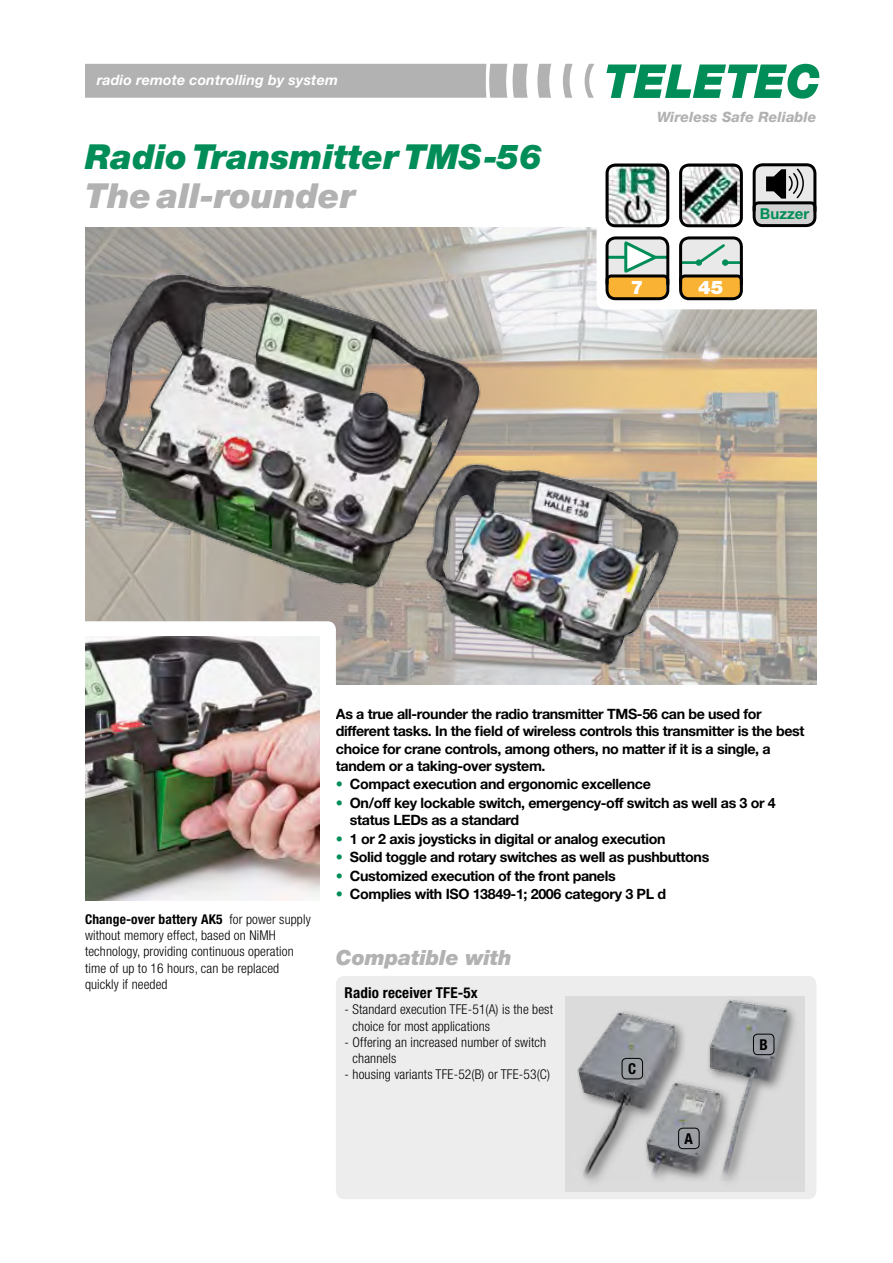
<style>
.page{position:relative;width:893px;height:1263px;background:#fff}
.page>*{position:absolute;margin:0;border:0;box-sizing:border-box;transform-origin:0 0}
.t1{font:italic 900 34.5px "Helvetica Neue";color:#008d58}
.t2{font:italic 900 34.5px "Helvetica Neue";color:#b3b2b2}
.t3{font:italic 900 21px "Helvetica Neue";letter-spacing:-.01em;color:#b3b2b2}
.t4{font:900 18.75px "Helvetica Neue";color:#fff}
.t5{font:700 condensed 15px "Helvetica Neue";letter-spacing:.01em;color:#000}
.t6{font:700 15px "Helvetica Neue";color:#008d58}
.t7{font:700 14.25px/17.2px "Helvetica Neue";letter-spacing:-.025em;color:#000}
.t8{font:italic 700 14.25px "Helvetica Neue";letter-spacing:.01em;color:#fff}
.t9{font:italic 800 14.25px "Helvetica Neue";color:#b3b2b2}
.t10{font:300 condensed 13.5px/16.2px "Helvetica Neue";letter-spacing:.01em;color:#000}
.s1{font-weight:700}
.s2{color:#008d58}
</style>
<div class="page">
<img style="left:336px;top:229px;width:480px;height:456px">
<svg style="left:597px;top:168px;width:219px;height:141px"></svg>
<img style="left:607px;top:167px;width:61px;height:59px">
<div style="left:605px;top:163px;width:64px;height:64px;border:3px solid #000;border-radius:9px"></div>
<img style="left:681px;top:167px;width:60px;height:59px">
<div style="left:679px;top:163px;width:64px;height:64px;border:3px solid #000;border-radius:9px"></div>
<div style="left:753px;top:163px;width:63px;height:64px;border:3px solid #000;border-radius:9px"></div>
<svg style="left:751px;top:166px;width:66px;height:58px;background:#a1a1a1"></svg>
<svg style="left:604px;top:239px;width:67px;height:58px;background:#cac396"></svg>
<div style="left:605px;top:236px;width:64px;height:64px;border:3px solid #000;border-radius:9px"></div>
<div style="left:679px;top:236px;width:64px;height:64px;border:3px solid #000;border-radius:9px"></div>
<svg style="left:678px;top:239px;width:66px;height:58px;background:#bfb28b"></svg>
<div style="left:336px;top:976px;width:480px;height:223px;background:#ededed;border-radius:9px"></div>
<div style="left:575px;top:997px;width:228px;height:194px;background:#dcdcdc"></div>
<img style="left:566px;top:996px;width:238px;height:184px">
<div style="left:622px;top:1058px;width:21px;height:21px;border:1px solid #000;border-radius:4px"></div>
<div style="left:753px;top:1034px;width:21px;height:21px;border:1px solid #000;border-radius:4px"></div>
<div style="left:678px;top:1128px;width:21px;height:21px;border:1px solid #000;border-radius:4px"></div>
<img style="left:349px;top:420px;width:400px;height:265px">
<img style="left:85px;top:227px;width:511px;height:422px">
<img style="left:85px;top:637px;width:234px;height:263px">
<svg style="left:537px;top:64px;width:14px;height:34px"></svg>
<svg style="left:563px;top:64px;width:10px;height:34px"></svg>
<svg style="left:513px;top:64px;width:15px;height:34px"></svg>
<svg style="left:585px;top:64px;width:9px;height:34px"></svg>
<div style="left:85px;top:64px;width:422px;height:34px;background:#b3b2b2"></div>
<svg style="left:606px;top:64px;width:213px;height:35px"></svg>
<p class="t8" style="left:97px;top:71px;width:243px">radio remote controlling by system</p>
<h1 class="t1" style="left:85px;top:136px;width:459px">Radio Transmitter TMS-56</h1>
<h1 class="t2" style="left:85px;top:175px;width:272px">The all-rounder</h1>
<p class="t9" style="left:657px;top:108px;width:161px">Wireless Safe Reliable</p>
<h3 class="t4" style="left:631px;top:276px;width:14px">7</h3>
<h3 class="t4" style="left:698px;top:276px;width:27px">45</h3>
<p class="t6" style="left:760px;top:204px;width:51px">Buzzer</p>
<p class="t10" style="left:85px;top:911px;width:227px"><span class="s1">Change-over battery AK5</span> for power supply without memory effect, based on NiMH technology, providing continuous operation time of up to 16 hours, can be replaced quickly if needed</p>
<p class="t7" style="left:336px;top:705px;width:470px">As a true all-rounder the radio transmitter TMS-56 can be used for different tasks. In the field of wireless controls this transmitter is the best choice for crane controls, among others, no matter if it is a single, a tandem or a taking-over system.</p>
<p class="t7" style="left:336px;top:775px;width:316px"><span class="s2">•</span> Compact execution and ergonomic excellence</p>
<p class="t7" style="left:350px;top:794px;width:427px;text-indent:-14px"><span class="s2">•</span> On/off key lockable switch, emergency-off switch as well as 3 or 4 status LEDs as a standard</p>
<p class="t7" style="left:336px;top:830px;width:331px"><span class="s2">•</span> 1 or 2 axis joysticks in digital or analog execution</p>
<p class="t7" style="left:336px;top:848px;width:375px"><span class="s2">•</span> Solid toggle and rotary switches as well as pushbuttons</p>
<p class="t7" style="left:336px;top:867px;width:281px"><span class="s2">•</span> Customized execution of the front panels</p>
<p class="t7" style="left:336px;top:885px;width:332px"><span class="s2">•</span> Complies with ISO 13849-1; 2006 category 3 PL d</p>
<h2 class="t3" style="left:336px;top:945px;width:177px">Compatible with</h2>
<p class="t5" style="left:345px;top:984px;width:135px">Radio receiver TFE-5x</p>
<p class="t10" style="left:353px;top:1001px;width:202px;text-indent:-8px">- Standard execution TFE-51(A) is the best choice for most applications</p>
<p class="t10" style="left:353px;top:1034px;width:195px;text-indent:-8px">- Offering an increased number of switch channels</p>
<p class="t10" style="left:345px;top:1066px;width:207px">- housing variants TFE-52(B) or TFE-53(C)</p>
<p class="t5" style="left:628px;top:1060px;width:10px">C</p>
<p class="t5" style="left:685px;top:1130px;width:10px">A</p>
<p class="t5" style="left:759px;top:1036px;width:10px">B</p>
</div>
